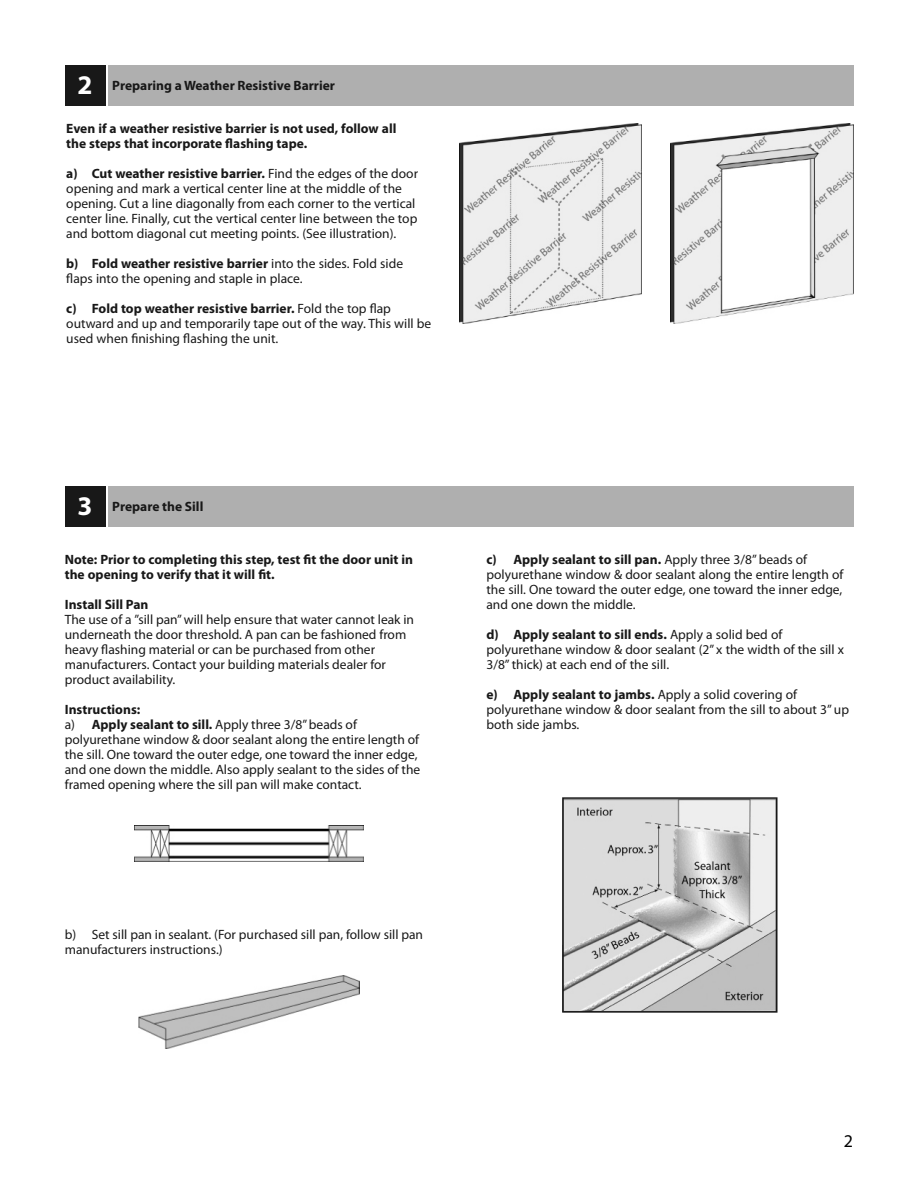
<style>
.page{position:relative;width:918px;height:1188px;background:#fff}
.page>*{position:absolute;margin:0;border:0;box-sizing:border-box;transform-origin:0 0}
.t1{font:18px "Myriad Pro";color:#000}
.t2{font:13.5px/15px "Myriad Pro";color:#181818}
.t3{font:700 13.5px/15px "Myriad Pro";color:#181818}
.s1{font-size:27px;color:#fff}
.s2{font-weight:700}
</style>
<div class="page">
<div style="left:65px;top:65px;width:40px;height:40px;background:#181818"></div>
<div style="left:108px;top:65px;width:745px;height:40px;background:#afafaf"></div>
<img style="left:670px;top:123px;width:183px;height:201px">
<img style="left:459px;top:123px;width:183px;height:201px">
<div style="left:65px;top:486px;width:40px;height:40px;background:#181818"></div>
<div style="left:108px;top:486px;width:745px;height:40px;background:#afafaf"></div>
<img style="left:135px;top:825px;width:229px;height:36px">
<img style="left:565px;top:800px;width:210px;height:210px">
<div style="left:562px;top:797px;width:216px;height:216px;border:2px solid #181818"></div>
<img style="left:139px;top:975px;width:220px;height:74px">
<p class="t3" style="left:78px;top:79px;width:259px"><span class="s1">2</span> Preparing a Weather Resistive Barrier</p>
<p class="t3" style="left:66px;top:122px;width:332px">Even if a weather resistive barrier is not used, follow all the steps that incorporate flashing tape.</p>
<p class="t2" style="left:66px;top:167px;width:353px"><span class="s2">a) Cut weather resistive barrier.</span> Find the edges of the door opening and mark a vertical center line at the middle of the opening. Cut a line diagonally from each corner to the vertical center line. Finally, cut the vertical center line between the top and bottom diagonal cut meeting points. (See illustration).</p>
<p class="t2" style="left:66px;top:257px;width:338px"><span class="s2">b) Fold weather resistive barrier</span> into the sides. Fold side flaps into the opening and staple in place.</p>
<p class="t2" style="left:66px;top:302px;width:367px"><span class="s2">c) Fold top weather resistive barrier.</span> Fold the top flap outward and up and temporarily tape out of the way. This will be used when finishing flashing the unit.</p>
<p class="t3" style="left:78px;top:500px;width:127px"><span class="s1">3</span> Prepare the Sill</p>
<p class="t3" style="left:65px;top:553px;width:350px">Note: Prior to completing this step, test fit the door unit in the opening to verify that it will fit.</p>
<p class="t3" style="left:65px;top:598px;width:85px">Install Sill Pan</p>
<p class="t2" style="left:65px;top:613px;width:351px">The use of a ”sill pan” will help ensure that water cannot leak in underneath the door threshold. A pan can be fashioned from heavy flashing material or can be purchased from other manufacturers. Contact your building materials dealer for product availability.</p>
<p class="t2" style="left:65px;top:703px;width:357px"><span class="s2">Instructions:<br></span>a) <span class="s2">Apply sealant to sill.</span> Apply three 3/8” beads of polyurethane window &amp; door sealant along the entire length of the sill. One toward the outer edge, one toward the inner edge, and one down the middle. Also apply sealant to the sides of the framed opening where the sill pan will make contact.</p>
<p class="t2" style="left:65px;top:928px;width:360px">b) Set sill pan in sealant. (For purchased sill pan, follow sill pan manufacturers instructions.)</p>
<p class="t2" style="left:486px;top:553px;width:358px"><span class="s2">c) Apply sealant to sill pan.</span> Apply three 3/8” beads of polyurethane window &amp; door sealant along the entire length of the sill. One toward the outer edge, one toward the inner edge, and one down the middle.</p>
<p class="t2" style="left:486px;top:628px;width:359px"><span class="s2">d) Apply sealant to sill ends.</span> Apply a solid bed of polyurethane window &amp; door sealant (2” x the width of the sill x<br>3/8” thick) at each end of the sill.</p>
<p class="t2" style="left:486px;top:688px;width:364px"><span class="s2">e) Apply sealant to jambs.</span> Apply a solid covering of polyurethane window &amp; door sealant from the sill to about 3” up both side jambs.</p>
<h1 class="t1" style="left:844px;top:1133px;width:11px">2</h1>
</div>
